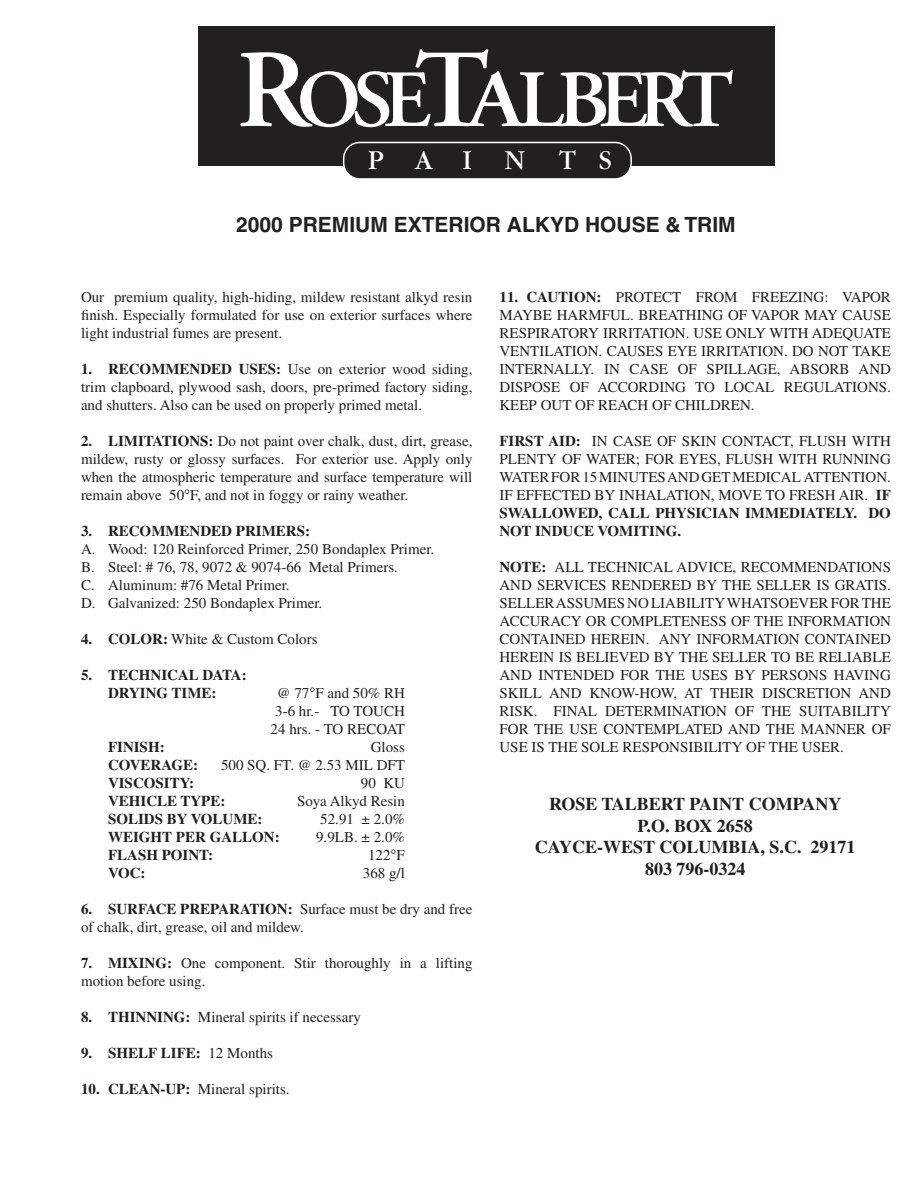
<style>
.page{position:relative;width:918px;height:1188px;background:#fff}
.page>*{position:absolute;margin:0;border:0;box-sizing:border-box;transform-origin:0 0}
.t1{font:600 81px "Adobe Garamond";letter-spacing:-.115em;color:#fff}
.t2{font:28.5px "Garamond";color:#fff}
.t3{font:700 21px "Helvetica";color:#231f20}
.t4{font:700 18px "Times";color:#231f20}
.t5{font:15px/18px "Times";color:#231f20;text-align:justify}
.t6{font:700 15px "Times";color:#231f20}
.s1{font-size:111px}
.s2{font-weight:700}
.s3{font-family:"Helvetica"}
.s4{font-weight:400}
</style>
<div class="page">
<div style="left:198px;top:27px;width:577px;height:139px;background:#231f20"></div>
<div style="left:344px;top:142px;width:287px;height:37px;background:#231f20;border-radius:16px"></div>
<div style="left:343px;top:142px;width:289px;height:38px;border:2px solid #fff;border-radius:16px"></div>
<h1 class="t1" style="left:237px;top:56px;width:499px"><span class="s1">R</span>OSE<span class="s1">T</span>ALBERT</h1>
<h2 class="t2" style="left:368px;top:146px;width:245px">P A I N T S</h2>
<p class="t3" style="left:236px;top:212px;width:501px">2000 PREMIUM EXTERIOR ALKYD HOUSE &amp; TRIM</p>
<p class="t5" style="left:81px;top:288px;width:393px">Our premium quality, high-hiding, mildew resistant alkyd resin finish. Especially formulated for use on exterior surfaces where light industrial fumes are present.</p>
<p class="t5" style="left:81px;top:360px;width:393px"><span class="s2">1. RECOMMENDED USES:</span> Use on exterior wood siding, trim clapboard, plywood sash, doors, pre-primed factory siding, and shutters. Also can be used on properly primed metal.</p>
<p class="t5" style="left:81px;top:432px;width:393px"><span class="s2">2. LIMITATIONS:</span> Do not paint over chalk, dust, dirt, grease, mildew, rusty or glossy surfaces. For exterior use. Apply only when the atmospheric temperature and surface temperature will remain above 50<span class="s3">°</span>F, and not in foggy or rainy weather.</p>
<p class="t6" style="left:81px;top:522px;width:231px">3. RECOMMENDED PRIMERS:</p>
<p class="t5" style="left:81px;top:540px;width:355px">A. Wood: 120 Reinforced Primer, 250 Bondaplex Primer.</p>
<p class="t5" style="left:81px;top:558px;width:318px">B. Steel: # 76, 78, 9072 &amp; 9074-66 Metal Primers.</p>
<p class="t5" style="left:81px;top:576px;width:210px">C. Aluminum: #76 Metal Primer.</p>
<p class="t5" style="left:81px;top:594px;width:243px">D. Galvanized: 250 Bondaplex Primer.</p>
<p class="t5" style="left:81px;top:630px;width:238px"><span class="s2">4. COLOR:</span> White &amp; Custom Colors</p>
<p class="t6" style="left:81px;top:666px;width:167px">5. TECHNICAL DATA:</p>
<p class="t6" style="left:108px;top:684px;width:110px">DRYING TIME:</p>
<p class="t5" style="left:277px;top:684px;width:130px">@ 77<span class="s3">°</span>F and 50% RH</p>
<p class="t5" style="left:275px;top:702px;width:131px">3-6 hr.- TO TOUCH</p>
<p class="t5" style="left:271px;top:720px;width:136px">24 hrs. - TO RECOAT</p>
<p class="t6" style="left:108px;top:738px;width:58px">FINISH:</p>
<p class="t5" style="left:371px;top:738px;width:36px">Gloss</p>
<p class="t6" style="left:108px;top:756px;width:92px">COVERAGE:</p>
<p class="t5" style="left:221px;top:756px;width:185px">500 SQ. FT. @ 2.53 MIL DFT</p>
<p class="t6" style="left:108px;top:774px;width:88px">VISCOSITY:</p>
<p class="t5" style="left:361px;top:774px;width:46px">90 KU</p>
<p class="t6" style="left:108px;top:792px;width:119px">VEHICLE TYPE:</p>
<p class="t5" style="left:297px;top:792px;width:109px">Soya Alkyd Resin</p>
<p class="t6" style="left:108px;top:810px;width:156px">SOLIDS BY VOLUME:</p>
<p class="t5" style="left:320px;top:810px;width:86px">52.91 ± 2.0%</p>
<p class="t6" style="left:108px;top:828px;width:173px">WEIGHT PER GALLON:</p>
<p class="t5" style="left:316px;top:828px;width:90px">9.9LB. ± 2.0%</p>
<p class="t6" style="left:108px;top:846px;width:107px">FLASH POINT:</p>
<p class="t5" style="left:368px;top:846px;width:38px">122<span class="s3">°</span>F</p>
<p class="t6" style="left:108px;top:864px;width:39px">VOC:</p>
<p class="t5" style="left:363px;top:864px;width:44px">368 g/l</p>
<p class="t5" style="left:81px;top:900px;width:393px"><span class="s2">6. SURFACE PREPARATION:</span> Surface must be dry and free of chalk, dirt, grease, oil and mildew.</p>
<p class="t5" style="left:81px;top:954px;width:393px"><span class="s2">7. MIXING:</span> One component. Stir thoroughly in a lifting motion before using.</p>
<p class="t5" style="left:81px;top:1008px;width:281px"><span class="s2">8. THINNING:</span> Mineral spirits if necessary</p>
<p class="t6" style="left:81px;top:1044px;width:194px">9. SHELF LIFE: <span class="s4">12 Months</span></p>
<p class="t5" style="left:81px;top:1080px;width:210px"><span class="s2">10. CLEAN-UP:</span> Mineral spirits.</p>
<p class="t5" style="left:500px;top:288px;width:393px"><span class="s2">11. CAUTION:</span> PROTECT FROM FREEZING: VAPOR MAYBE HARMFUL. BREATHING OF VAPOR MAY CAUSE RESPIRATORY IRRITATION. USE ONLY WITH ADEQUATE VENTILATION. CAUSES EYE IRRITATION. DO NOT TAKE INTERNALLY. IN CASE OF SPILLAGE, ABSORB AND DISPOSE OF ACCORDING TO LOCAL REGULATIONS.<br>KEEP OUT OF REACH OF CHILDREN.</p>
<p class="t5" style="left:500px;top:432px;width:393px"><span class="s2">FIRST AID:</span> IN CASE OF SKIN CONTACT, FLUSH WITH PLENTY OF WATER; FOR EYES, FLUSH WITH RUNNING WATER FOR 15 MINUTES AND GET MEDICAL ATTENTION.<br>IF EFFECTED BY INHALATION, MOVE TO FRESH AIR. <span class="s2">IF SWALLOWED, CALL PHYSICIAN IMMEDIATELY. DO NOT INDUCE VOMITING.</span></p>
<p class="t5" style="left:500px;top:558px;width:393px"><span class="s2">NOTE:</span> ALL TECHNICAL ADVICE, RECOMMENDATIONS AND SERVICES RENDERED BY THE SELLER IS GRATIS.<br>SELLER ASSUMES NO LIABILITY WHATSOEVER FOR THE ACCURACY OR COMPLETENESS OF THE INFORMATION CONTAINED HEREIN. ANY INFORMATION CONTAINED HEREIN IS BELIEVED BY THE SELLER TO BE RELIABLE AND INTENDED FOR THE USES BY PERSONS HAVING SKILL AND KNOW-HOW, AT THEIR DISCRETION AND RISK. FINAL DETERMINATION OF THE SUITABILITY FOR THE USE CONTEMPLATED AND THE MANNER OF USE IS THE SOLE RESPONSIBILITY OF THE USER.</p>
<p class="t4" style="left:549px;top:793px;width:294px">ROSE TALBERT PAINT COMPANY</p>
<p class="t4" style="left:638px;top:815px;width:117px">P.O. BOX 2658</p>
<p class="t4" style="left:535px;top:836px;width:322px">CAYCE-WEST COLUMBIA, S.C. 29171</p>
<p class="t4" style="left:645px;top:858px;width:102px">803 796-0324</p>
</div>
